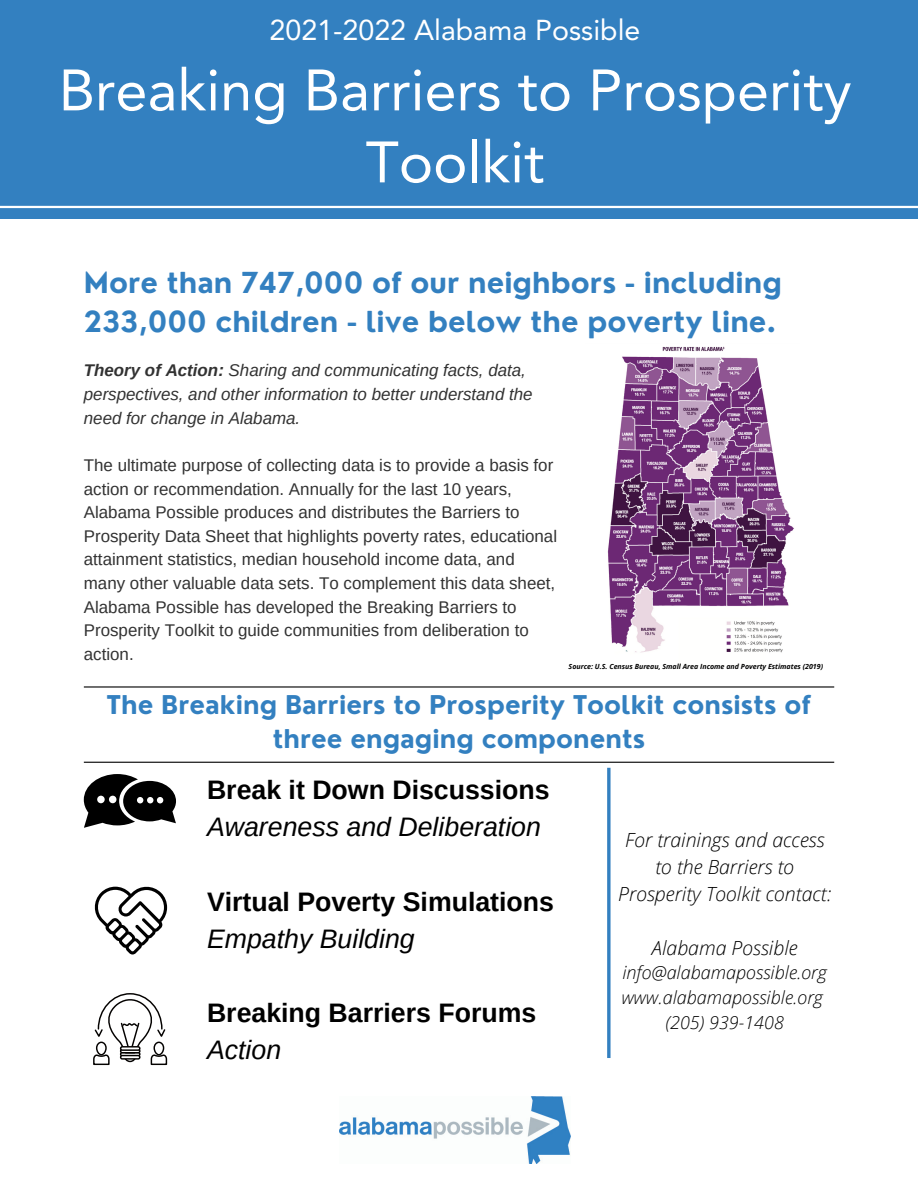
<style>
.page{position:relative;width:918px;height:1188px;background:#fff}
.page>*{position:absolute;margin:0;border:0;box-sizing:border-box;transform-origin:0 0}
.t1{font:57.75px/72px "Avenir";color:#fff;text-align:center}
.t2{font:28.5px "Avenir";color:#fff}
.t3{font:700 28.2px/39.3px "Nourd";color:#3380c0}
.t4{font:700 26.7px "Arimo";color:#000}
.t5{font:italic 26.7px "Arimo";color:#000}
.t6{font:700 25.2px/34.8px "Nourd";color:#3380c0;text-align:center}
.t7{font:italic 300 19.5px/27px "Open Sans";color:#000;text-align:center}
.t8{font:italic 300 18px "Open Sans";color:#000}
.t9{font:16.95px/23.7px "Arimo";color:#323232}
.t10{font:italic 16.95px/23.7px "Arimo";color:#323232}
.t11{font:italic 700 7.05px "Open Sans";color:#000}
.s1{font-weight:700}
</style>
<div class="page">
<hr style="left:84px;top:686px;width:750px;height:2px;background:#000">
<hr style="left:84px;top:762px;width:750px;height:1px;background:#000">
<img style="left:340px;top:1096px;width:230px;height:68px">
<svg style="left:84px;top:774px;width:92px;height:54px"></svg>
<svg style="left:94px;top:886px;width:73px;height:69px"></svg>
<svg style="left:93px;top:993px;width:74px;height:72px"></svg>
<svg style="left:607px;top:768px;width:4px;height:290px"></svg>
<img style="left:607px;top:346px;width:187px;height:307px">
<div style="left:0;top:0;width:918px;height:219px;background:#3380c0"></div>
<hr style="left:0;top:206px;width:918px;height:2px;background:#fff">
<p class="t2" style="left:270px;top:14px;width:372px">2021-2022 Alabama Possible</p>
<p class="t1" style="left:59px;top:55px;width:794px">Breaking Barriers to Prosperity<br>Toolkit</p>
<p class="t3" style="left:84px;top:263px;width:700px">More than 747,000 of our neighbors - including<br>233,000 children - live below the poverty line.</p>
<p class="t10" style="left:84px;top:359px;width:450px"><span class="s1">Theory of Action:</span> Sharing and communicating facts, data, perspectives, and other information to better understand the need for change in Alabama.</p>
<p class="t9" style="left:84px;top:453px;width:475px">The ultimate purpose of collecting data is to provide a basis for action or recommendation. Annually for the last 10 years, Alabama Possible produces and distributes the Barriers to Prosperity Data Sheet that highlights poverty rates, educational attainment statistics, median household income data, and many other valuable data sets. To complement this data sheet, Alabama Possible has developed the Breaking Barriers to Prosperity Toolkit to guide communities from deliberation to action.</p>
<p class="t6" style="left:107px;top:687px;width:706px">The Breaking Barriers to Prosperity Toolkit consists of three engaging components</p>
<p class="t11" style="left:569px;top:662px;width:256px">Source: U.S. Census Bureau, Small Area Income and Poverty Estimates (2019)</p>
<p class="t4" style="left:207px;top:775px;width:344px">Break it Down Discussions</p>
<p class="t5" style="left:207px;top:812px;width:336px">Awareness and Deliberation</p>
<p class="t4" style="left:207px;top:887px;width:349px">Virtual Poverty Simulations</p>
<p class="t5" style="left:207px;top:924px;width:209px">Empathy Building</p>
<p class="t4" style="left:207px;top:998px;width:331px">Breaking Barriers Forums</p>
<p class="t5" style="left:207px;top:1035px;width:76px">Action</p>
<p class="t7" style="left:618px;top:826px;width:215px">For trainings and access to the Barriers to<br>Prosperity Toolkit contact:</p>
<p class="t7" style="left:652px;top:934px;width:147px">Alabama Possible</p>
<p class="t8" style="left:622px;top:960px;width:206px">info@alabamapossible.org</p>
<p class="t8" style="left:622px;top:985px;width:203px">www.alabamapossible.org</p>
<p class="t8" style="left:666px;top:1010px;width:120px">(205) 939-1408</p>
</div>
